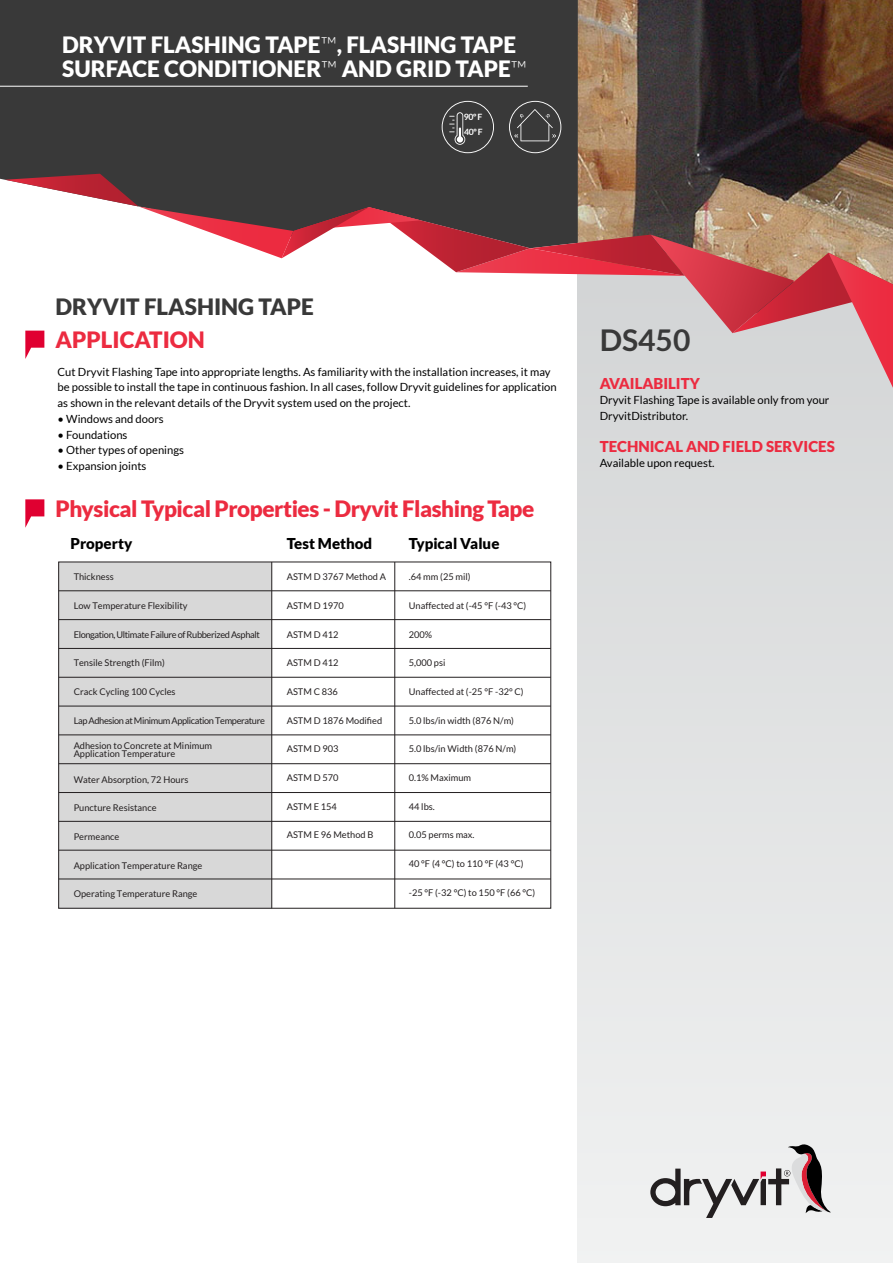
<style>
.page{position:relative;width:893px;height:1263px;background:#fff}
.page>*{position:absolute;margin:0;border:0;box-sizing:border-box;transform-origin:0 0}
.t1{font:700 30px "Lato";color:#393939}
.t2{font:900 22.5px/24px "Lato";color:#fff}
.t3{font:900 22.5px "Lato";letter-spacing:-.02em;color:#ec2b40}
.t4{font:900 22.5px "Lato";color:#393939}
.t5{font:900 22.5px "Lato";color:#ec2b40}
.t6{font:900 15px "Lato";color:#ec2b40}
.t7{font:900 15px "Lato";color:#000}
.t8{font:11.25px/15.8px "Lato";color:#000}
.t9{font:9.3px/7.6px "Lato";color:#231f20}
.t10{font:9.3px "Lato";letter-spacing:-.04em;color:#231f20}
.t11{font:700 8.7px "Lato";letter-spacing:-.04em;color:#fff}
.s1{font-weight:300}
</style>
<div class="page">
<div style="left:578px;top:216px;width:315px;height:1047px;background:linear-gradient(to right,#e3e4e5,#e3e4e5)"></div>
<svg style="left:650px;top:1144px;width:181px;height:74px"></svg>
<div style="left:0;top:0;width:578px;height:180px;background:#393939"></div>
<img style="left:578px;top:0;width:315px;height:174px">
<hr style="left:0;top:86px;width:528px;height:1px;background:#fff">
<svg style="left:509px;top:101px;width:52px;height:52px;background:#4c4c4c"></svg>
<svg style="left:442px;top:101px;width:52px;height:52px;background:#4d4d4d"></svg>
<svg style="left:5px;top:174px;width:888px;height:214px"></svg>
<svg style="left:25px;top:499px;width:19px;height:29px"></svg>
<div style="left:59px;top:562px;width:213px;height:346px;background:#d8d8d8"></div>
<hr style="left:59px;top:879px;width:492px;height:1px;background:#231f20">
<hr style="left:59px;top:850px;width:492px;height:1px;background:#231f20">
<hr style="left:59px;top:821px;width:492px;height:1px;background:#231f20">
<hr style="left:59px;top:792px;width:492px;height:1px;background:#231f20">
<hr style="left:59px;top:763px;width:492px;height:1px;background:#231f20">
<hr style="left:59px;top:734px;width:492px;height:1px;background:#231f20">
<hr style="left:59px;top:706px;width:492px;height:1px;background:#231f20">
<hr style="left:59px;top:677px;width:492px;height:1px;background:#231f20">
<hr style="left:59px;top:648px;width:492px;height:1px;background:#231f20">
<hr style="left:59px;top:619px;width:492px;height:1px;background:#231f20">
<hr style="left:59px;top:590px;width:492px;height:1px;background:#231f20">
<hr style="left:394px;top:562px;width:1px;height:346px;background:#231f20">
<hr style="left:271px;top:562px;width:1px;height:346px;background:#231f20">
<h2 class="t2" style="left:62px;top:33px;width:466px">DRYVIT FLASHING TAPE<span class="s1">™</span>, FLASHING TAPE<br>SURFACE CONDITIONER<span class="s1">™</span> AND GRID TAPE<span class="s1">™</span></h2>
<p class="t11" style="left:464px;top:112px;width:20px">90º F</p>
<p class="t11" style="left:464px;top:127px;width:20px">40º F</p>
<h2 class="t4" style="left:56px;top:294px;width:260px">DRYVIT FLASHING TAPE</h2>
<h2 class="t5" style="left:56px;top:327px;width:151px">APPLICATION</h2>
<p class="t8" style="left:58px;top:363px;width:501px">Cut Dryvit Flashing Tape into appropriate lengths. As familiarity with the installation increases, it may be possible to install the tape in continuous fashion. In all cases, follow Dryvit guidelines for application as shown in the relevant details of the Dryvit system used on the project.</p>
<p class="t8" style="left:58px;top:411px;width:108px">• Windows and doors</p>
<p class="t8" style="left:58px;top:426px;width:71px">• Foundations</p>
<p class="t8" style="left:58px;top:442px;width:128px">• Other types of openings</p>
<p class="t8" style="left:58px;top:458px;width:90px">• Expansion joints</p>
<h2 class="t3" style="left:56px;top:495px;width:480px">Physical Typical Properties - Dryvit Flashing Tape</h2>
<h3 class="t7" style="left:71px;top:535px;width:63px">Property</h3>
<h3 class="t7" style="left:287px;top:535px;width:87px">Test Method</h3>
<h3 class="t7" style="left:409px;top:535px;width:92px">Typical Value</h3>
<p class="t9" style="left:74px;top:573px;width:42px">Thickness</p>
<p class="t9" style="left:74px;top:602px;width:115px">Low Temperature Flexibility</p>
<p class="t10" style="left:74px;top:629px;width:188px">Elongation, Ultimate Failure of Rubberized Asphalt</p>
<p class="t9" style="left:74px;top:659px;width:93px">Tensile Strength (Film)</p>
<p class="t9" style="left:74px;top:688px;width:103px">Crack Cycling 100 Cycles</p>
<p class="t10" style="left:74px;top:715px;width:193px">Lap Adhesion at Minimum Application Temperature</p>
<p class="t9" style="left:74px;top:742px;width:140px">Adhesion to Concrete at Minimum<br>Application Temperature</p>
<p class="t9" style="left:74px;top:775px;width:116px">Water Absorption, 72 Hours</p>
<p class="t9" style="left:74px;top:804px;width:84px">Puncture Resistance</p>
<p class="t9" style="left:74px;top:833px;width:47px">Permeance</p>
<p class="t9" style="left:74px;top:861px;width:130px">Application Temperature Range</p>
<p class="t9" style="left:74px;top:890px;width:125px">Operating Temperature Range</p>
<p class="t9" style="left:409px;top:573px;width:63px">.64 mm (25 mil)</p>
<p class="t9" style="left:409px;top:602px;width:119px">Unaffected at (-45 °F (-43 °C)</p>
<p class="t9" style="left:409px;top:630px;width:25px">200%</p>
<p class="t9" style="left:409px;top:659px;width:38px">5,000 psi</p>
<p class="t9" style="left:409px;top:688px;width:116px">Unaffected at (-25 °F -32° C)</p>
<p class="t9" style="left:409px;top:716px;width:107px">5.0 lbs/in width (876 N/m)</p>
<p class="t9" style="left:409px;top:745px;width:109px">5.0 lbs/in Width (876 N/m)</p>
<p class="t9" style="left:409px;top:774px;width:64px">0.1% Maximum</p>
<p class="t9" style="left:409px;top:802px;width:28px">44 lbs.</p>
<p class="t9" style="left:409px;top:831px;width:67px">0.05 perms max.</p>
<p class="t9" style="left:409px;top:860px;width:116px">40 °F (4 °C) to 110 °F (43 °C)</p>
<p class="t9" style="left:409px;top:888px;width:128px">-25 °F (-32 °C) to 150 °F (66 °C)</p>
<p class="t9" style="left:287px;top:573px;width:101px">ASTM D 3767 Method A</p>
<p class="t9" style="left:287px;top:602px;width:59px">ASTM D 1970</p>
<p class="t9" style="left:287px;top:630px;width:53px">ASTM D 412</p>
<p class="t9" style="left:287px;top:659px;width:53px">ASTM D 412</p>
<p class="t9" style="left:287px;top:688px;width:53px">ASTM C 836</p>
<p class="t9" style="left:287px;top:716px;width:97px">ASTM D 1876 Modified</p>
<p class="t9" style="left:287px;top:745px;width:53px">ASTM D 903</p>
<p class="t9" style="left:287px;top:774px;width:53px">ASTM D 570</p>
<p class="t9" style="left:287px;top:802px;width:52px">ASTM E 154</p>
<p class="t9" style="left:287px;top:831px;width:88px">ASTM E 96 Method B</p>
<h1 class="t1" style="left:600px;top:322px;width:92px">DS450</h1>
<h3 class="t6" style="left:600px;top:374px;width:102px">AVAILABILITY</h3>
<p class="t8" style="left:600px;top:392px;width:231px">Dryvit Flashing Tape is available only from your<br>DryvitDistributor.</p>
<h3 class="t6" style="left:600px;top:437px;width:237px">TECHNICAL AND FIELD SERVICES</h3>
<p class="t8" style="left:600px;top:455px;width:116px">Available upon request.</p>
</div>
